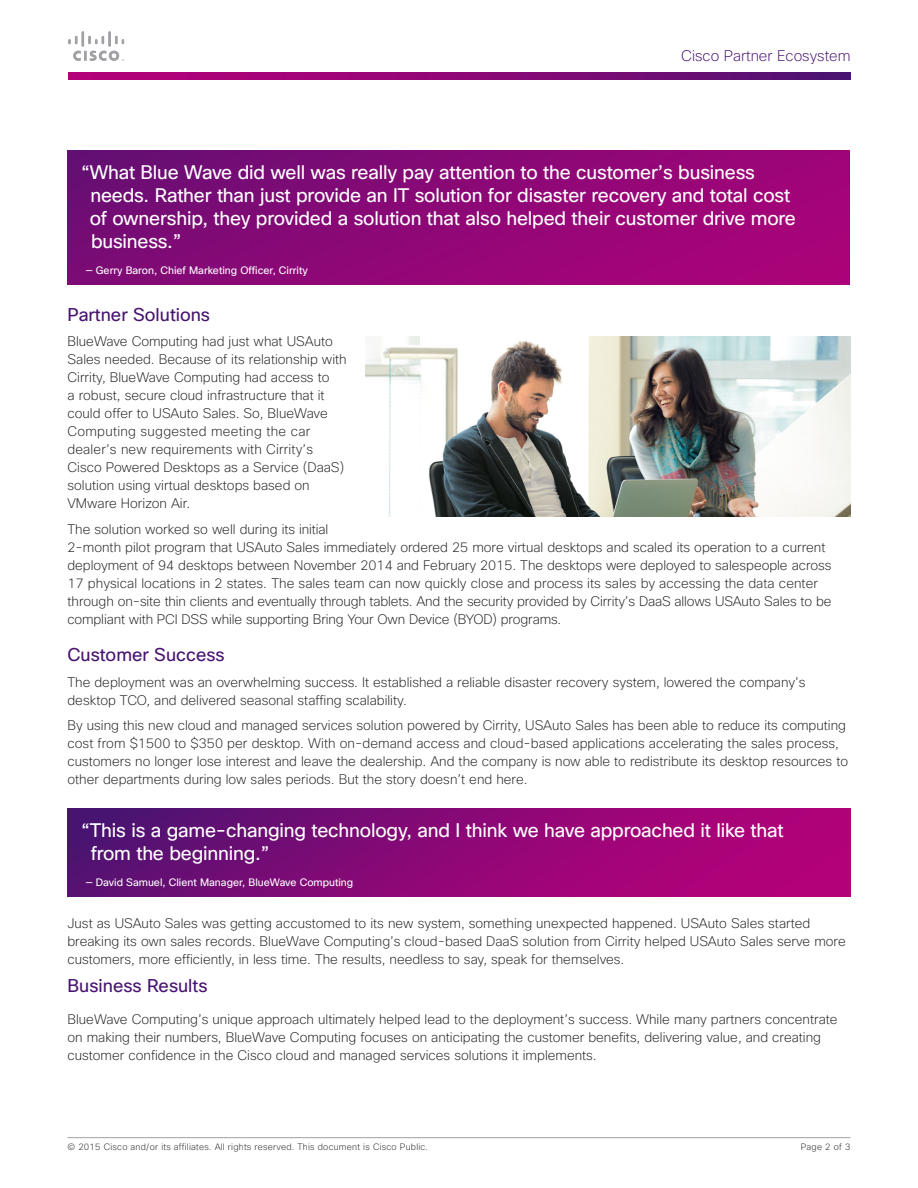
<style>
.page{position:relative;width:918px;height:1188px;background:#fff}
.page>*{position:absolute;margin:0;border:0;box-sizing:border-box;transform-origin:0 0}
.t1{font:19.2px/23px "Cisco Sans";letter-spacing:-.01em;color:#fff}
.t2{font:18px "Cisco Sans";color:#481471}
.t3{font:200 15px "Cisco Sans";color:#481471}
.t4{font:200 13.5px/18px "Cisco Sans";color:#231f20}
.t5{font:10.5px "Cisco Sans";color:#fff}
.t6{font:200 9px "Cisco Sans";letter-spacing:.025em;color:#231f20}
</style>
<div class="page">
<svg style="left:68px;top:73px;width:782px;height:6px;background:#890875"></svg>
<svg style="left:68px;top:31px;width:56px;height:30px"></svg>
<hr style="left:68px;top:1137px;width:782px;height:1px;background:#a0a1a5">
<img style="left:365px;top:336px;width:485px;height:180px">
<svg style="left:68px;top:808px;width:782px;height:89px;background:#880875"></svg>
<div style="left:68px;top:150px;width:782px;height:135px;background:linear-gradient(to right,#710d74,#a90378)"></div>
<p class="t3" style="left:681px;top:46px;width:171px">Cisco Partner Ecosystem</p>
<p class="t1" style="left:90px;top:162px;width:708px;text-indent:-8px">“What Blue Wave did well was really pay attention to the customer’s business needs. Rather than just provide an IT solution for disaster recovery and total cost of ownership, they provided a solution that also helped their customer drive more business.”</p>
<p class="t5" style="left:86px;top:264px;width:224px">— Gerry Baron, Chief Marketing Officer, Cirrity</p>
<h2 class="t2" style="left:68px;top:303px;width:144px">Partner Solutions</h2>
<p class="t4" style="left:68px;top:333px;width:281px">BlueWave Computing had just what USAuto Sales needed. Because of its relationship with Cirrity, BlueWave Computing had access to<br>a robust, secure cloud infrastructure that it could offer to USAuto Sales. So, BlueWave Computing suggested meeting the car dealer’s new requirements with Cirrity’s Cisco Powered Desktops as a Service (DaaS) solution using virtual desktops based on VMware Horizon Air.</p>
<p class="t4" style="left:68px;top:520px;width:766px">The solution worked so well during its initial<br>2-month pilot program that USAuto Sales immediately ordered 25 more virtual desktops and scaled its operation to a current deployment of 94 desktops between November 2014 and February 2015. The desktops were deployed to salespeople across 17 physical locations in 2 states. The sales team can now quickly close and process its sales by accessing the data center through on-site thin clients and eventually through tablets. And the security provided by Cirrity’s DaaS allows USAuto Sales to be compliant with PCI DSS while supporting Bring Your Own Device (BYOD) programs.</p>
<h2 class="t2" style="left:68px;top:643px;width:159px">Customer Success</h2>
<p class="t4" style="left:68px;top:673px;width:740px">The deployment was an overwhelming success. It established a reliable disaster recovery system, lowered the company’s desktop TCO, and delivered seasonal staffing scalability.</p>
<p class="t4" style="left:68px;top:717px;width:782px">By using this new cloud and managed services solution powered by Cirrity, USAuto Sales has been able to reduce its computing cost from $1500 to $350 per desktop. With on-demand access and cloud-based applications accelerating the sales process, customers no longer lose interest and leave the dealership. And the company is now able to redistribute its desktop resources to other departments during low sales periods. But the story doesn’t end here.</p>
<h1 class="t1" style="left:91px;top:820px;width:694px;text-indent:-9px">“This is a game-changing technology, and I think we have approached it like that from the beginning.”</h1>
<p class="t5" style="left:86px;top:876px;width:269px">— David Samuel, Client Manager, BlueWave Computing</p>
<p class="t4" style="left:68px;top:914px;width:780px">Just as USAuto Sales was getting accustomed to its new system, something unexpected happened. USAuto Sales started breaking its own sales records. BlueWave Computing’s cloud-based DaaS solution from Cirrity helped USAuto Sales serve more customers, more efficiently, in less time. The results, needless to say, speak for themselves.</p>
<h2 class="t2" style="left:68px;top:974px;width:142px">Business Results</h2>
<p class="t4" style="left:68px;top:1011px;width:772px">BlueWave Computing’s unique approach ultimately helped lead to the deployment’s success. While many partners concentrate on making their numbers, BlueWave Computing focuses on anticipating the customer benefits, delivering value, and creating customer confidence in the Cisco cloud and managed services solutions it implements.</p>
<p class="t6" style="left:68px;top:1141px;width:362px">© 2015 Cisco and/or its affiliates. All rights reserved. This document is Cisco Public.</p>
<p class="t6" style="left:801px;top:1141px;width:51px">Page 2 of 3</p>
</div>
